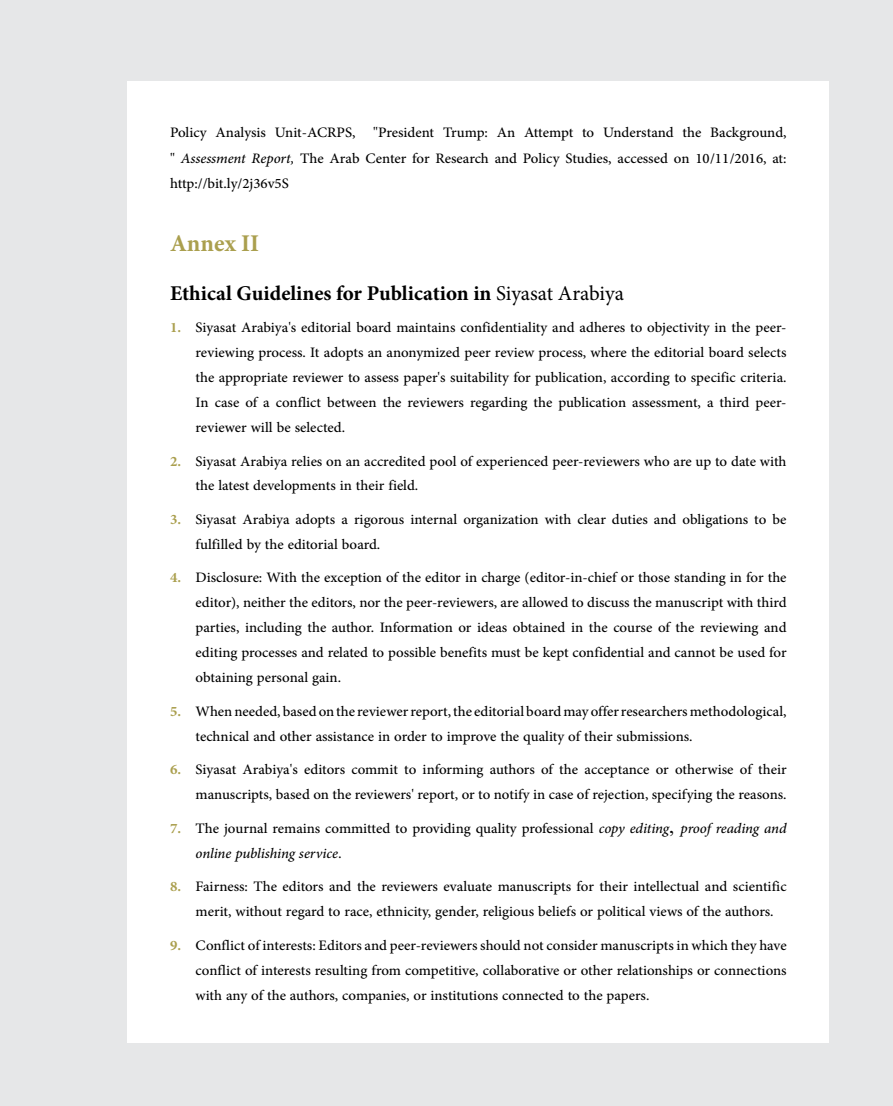
<style>
.page{position:relative;width:893px;height:1106px;background:#e6e7e8}
.page>*{position:absolute;margin:0;border:0;box-sizing:border-box;transform-origin:0 0}
.t1{font:700 24px "Minion Pro";color:#aa9f4e}
.t2{font:700 21px "Minion Pro";color:#000}
.t3{font:20.25px/24.9px "Adobe Arabic";color:#000}
.s1{font-style:italic}
.s2{font-weight:400}
.s3{font-weight:700;color:#aa9f4e}
.s4{font-family:"Times New Roman"}
</style>
<div class="page">
<div style="left:128px;top:81px;width:701px;height:961px;background:#fff"></div>
<p class="t3" style="left:170px;top:117px;width:618px;line-height:25.3px;text-align:justify">Policy Analysis Unit-ACRPS, "President Trump: An Attempt to Understand the Background, " <span class="s1">Assessment Report,</span> The Arab Center for Research and Policy Studies, accessed on 10/11 /2016, at: http://bit.ly/2j36v5S</p>
<p class="t1" style="left:170px;top:227px;width:91px">Annex II</p>
<p class="t2" style="left:170px;top:278px;width:455px">Ethical Guidelines for Publication in <span class="s2">Siyasat Arabiya</span></p>
<p class="t3" style="left:196px;top:313px;width:592px;text-align:justify;text-indent:-25px"><span class="s3">1.</span> Siyasat Arabiya's editorial board maintains confidentiality and adheres to objectivity in the peer&shy;reviewing process. It adopts an anonymized peer review process, where the editorial board selects the appropriate reviewer to assess paper's suitability for publication, according to specific criteria.<br>In case of a conflict between the reviewers regarding the publication assessment, a third peer&shy;reviewer will be selected.</p>
<p class="t3" style="left:196px;top:446px;width:592px;text-indent:-25px"><span class="s3">2.</span> Siyasat Arabiya relies on an accredited pool of experienced peer-reviewers who are up to date with the latest developments in their field.</p>
<p class="t3" style="left:196px;top:504px;width:592px;text-indent:-25px"><span class="s3">3.</span> Siyasat Arabiya adopts a rigorous internal organization with clear duties and obligations to be fulfilled by the editorial board.</p>
<p class="t3" style="left:196px;top:563px;width:592px;text-align:justify;text-indent:-25px"><span class="s3">4.</span> Disclosure: With the exception of the editor in charge (editor-in-chief or those standing in for the editor), neither the editors, nor the peer-reviewers, are allowed to discuss the manuscript with third parties, including the author. Information or ideas obtained in the course of the reviewing and editing processes and related to possible benefits must be kept confidential and cannot be used for obtaining personal gain.</p>
<p class="t3" style="left:196px;top:696px;width:592px;text-indent:-25px"><span class="s3">5.</span> When needed, based on the reviewer report, the editorial board may offer researchers methodological, technical and other assistance in order to improve the quality of their submissions.</p>
<p class="t3" style="left:170px;top:755px;width:618px;text-align:right"><span class="s3">6.</span> Siyasat Arabiya's editors commit to informing authors of the acceptance or otherwise of their manuscripts, based on the reviewers' report, or to notify in case of rejection, specifying the reasons.</p>
<p class="t3" style="left:196px;top:813px;width:592px;text-indent:-25px"><span class="s3">7.</span> The journal remains committed to providing quality professional <span class="s1">copy editing</span><span class="s4">,</span> <span class="s1">proof reading and online publishing service.</span></p>
<p class="t3" style="left:196px;top:871px;width:592px;text-indent:-25px"><span class="s3">8.</span> Fairness: The editors and the reviewers evaluate manuscripts for their intellectual and scientific merit, without regard to race, ethnicity, gender, religious beliefs or political views of the authors.</p>
<p class="t3" style="left:196px;top:930px;width:593px;text-align:justify;text-indent:-25px"><span class="s3">9.</span> Conflict of interests: Editors and peer-reviewers should not consider manuscripts in which they have conflict of interests resulting from competitive, collaborative or other relationships or connections with any of the authors, companies, or institutions connected to the papers.</p>
</div>
